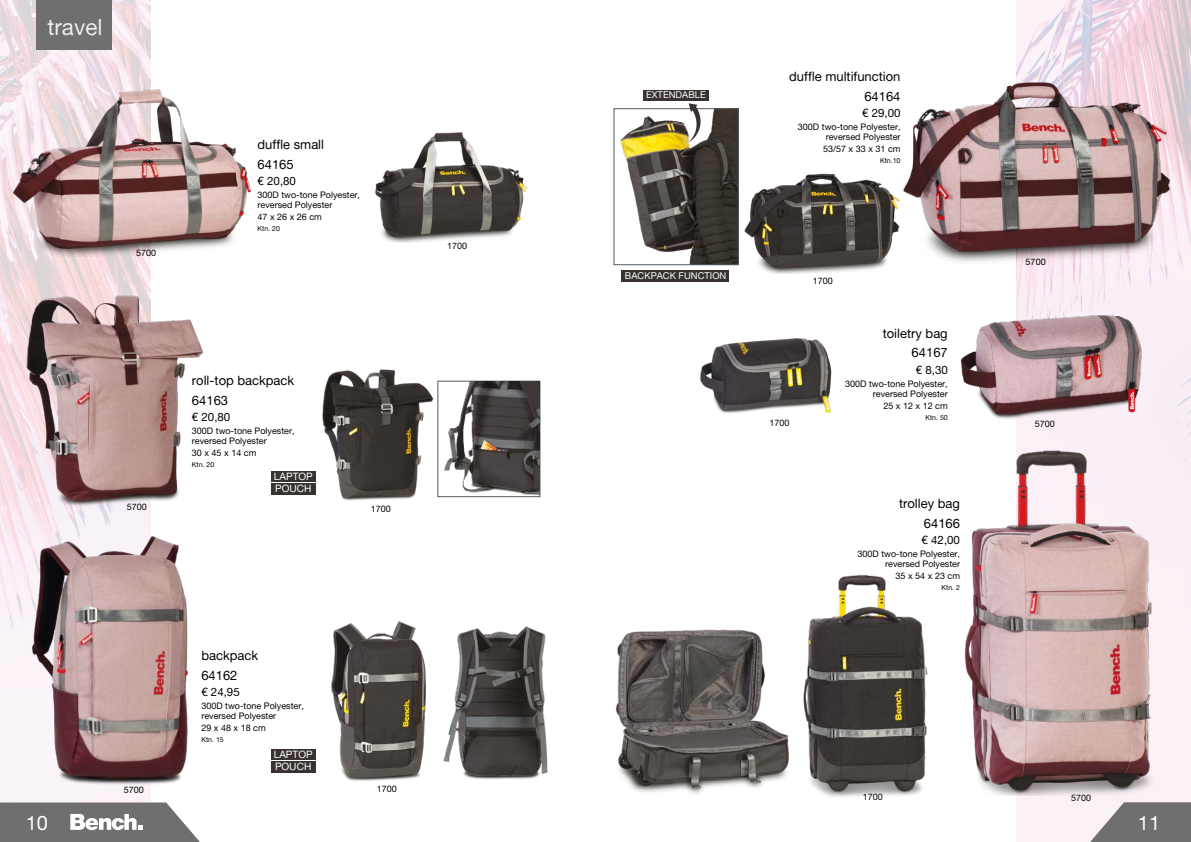
<style>
.page{position:relative;width:1191px;height:842px;background:#fff}
.page>*{position:absolute;margin:0;border:0;box-sizing:border-box;transform-origin:0 0}
.t1{font:22.6px "Alte Haas Grotesk";color:#fff}
.t2{font:20px "Alte Haas Grotesk";color:#fff}
.t3{font:13px/19.8px "Alte Haas Grotesk";color:#000}
.t4{font:11.5px "Alte Haas Grotesk";color:#000}
.t5{font:10.2px/12.2px "Alte Haas Grotesk";color:#fff}
.t6{font:9.4px "Alte Haas Grotesk";color:#fff}
.t7{font:9px/10px "Alte Haas Grotesk";color:#000}
.t8{font:7px "Alte Haas Grotesk";color:#000}
</style>
<div class="page">
<img style="left:0;top:0;width:150px;height:802px">
<img style="left:1016px;top:0;width:175px;height:842px">
<div style="left:36px;top:0;width:76px;height:50px;background:#706f6f"></div>
<img style="left:375px;top:132px;width:153px;height:110px">
<img style="left:803px;top:575px;width:125px;height:222px">
<img style="left:615px;top:629px;width:174px;height:165px">
<img style="left:700px;top:338px;width:132px;height:75px">
<img style="left:15px;top:529px;width:173px;height:266px">
<img style="left:313px;top:621px;width:113px;height:160px">
<img style="left:443px;top:626px;width:105px;height:153px">
<img style="left:18px;top:278px;width:186px;height:232px">
<img style="left:322px;top:369px;width:116px;height:132px">
<div style="left:437px;top:381px;width:103px;height:116px;background:linear-gradient(to bottom,#fff,#fff)"></div>
<img style="left:444px;top:381px;width:96px;height:117px">
<img style="left:738px;top:149px;width:150px;height:124px">
<svg style="left:1090px;top:802px;width:101px;height:40px"></svg>
<svg style="left:0;top:802px;width:200px;height:40px"></svg>
<div style="left:272px;top:483px;width:44px;height:12px;background:#393231"></div>
<div style="left:272px;top:471px;width:44px;height:11px;background:#393231"></div>
<div style="left:271px;top:761px;width:44px;height:11px;background:#393231"></div>
<div style="left:271px;top:749px;width:44px;height:11px;background:#393231"></div>
<img style="left:620px;top:110px;width:116px;height:153px">
<div style="left:614px;top:108px;width:124px;height:157px;border:1px solid #4f5c61"></div>
<div style="left:643px;top:90px;width:66px;height:11px;background:#393231"></div>
<div style="left:621px;top:270px;width:108px;height:12px;background:#393231"></div>
<svg style="left:688px;top:103px;width:14px;height:40px"></svg>
<img style="left:964px;top:428px;width:219px;height:367px">
<img style="left:960px;top:300px;width:195px;height:121px">
<img style="left:888px;top:48px;width:295px;height:216px">
<img style="left:1px;top:82px;width:250px;height:175px">
<h1 class="t1" style="left:47px;top:14px;width:57px">travel</h1>
<p class="t7" style="left:136px;top:248px;width:22px">5700</p>
<h3 class="t3" style="left:258px;top:135px;width:68px">duffle small<br>64165</h3>
<p class="t4" style="left:258px;top:174px;width:40px">€ 20,80</p>
<p class="t7" style="left:258px;top:190px;width:104px">300D two-tone Polyester, reversed Polyester</p>
<p class="t7" style="left:258px;top:212px;width:66px">47 x 26 x 26 cm</p>
<p class="t8" style="left:258px;top:224px;width:24px">Ktn. 20</p>
<h3 class="t3" style="left:192px;top:371px;width:104px">roll-top backpack<br>64163</h3>
<p class="t4" style="left:192px;top:410px;width:40px">€ 20,80</p>
<p class="t7" style="left:192px;top:426px;width:104px">300D two-tone Polyester, reversed Polyester</p>
<p class="t7" style="left:192px;top:448px;width:66px">30 x 45 x 14 cm</p>
<p class="t8" style="left:192px;top:461px;width:24px">Ktn. 20</p>
<p class="t5" style="left:274px;top:470px;width:40px">LAPTOP<br>POUCH</p>
<p class="t7" style="left:127px;top:502px;width:22px">5700</p>
<p class="t7" style="left:371px;top:504px;width:22px">1700</p>
<p class="t7" style="left:447px;top:240px;width:22px">1700</p>
<h3 class="t3" style="left:201px;top:646px;width:58px">backpack<br>64162</h3>
<p class="t4" style="left:201px;top:685px;width:40px">€ 24,95</p>
<p class="t7" style="left:201px;top:701px;width:104px">300D two-tone Polyester, reversed Polyester</p>
<p class="t7" style="left:201px;top:723px;width:66px">29 x 48 x 18 cm</p>
<p class="t8" style="left:201px;top:735px;width:24px">Ktn. 15</p>
<p class="t5" style="left:274px;top:748px;width:40px">LAPTOP<br>POUCH</p>
<p class="t7" style="left:124px;top:784px;width:22px">5700</p>
<p class="t7" style="left:377px;top:784px;width:22px">1700</p>
<p class="t6" style="left:646px;top:89px;width:61px">EXTENDABLE</p>
<p class="t6" style="left:625px;top:270px;width:103px">BACKPACK FUNCTION</p>
<h3 class="t3" style="left:789px;top:67px;width:113px;text-align:right">duffle multifunction<br>64164</h3>
<p class="t4" style="left:862px;top:106px;width:40px">€ 29,00</p>
<p class="t7" style="left:798px;top:122px;width:104px;text-align:right">300D two-tone Polyester, reversed Polyester</p>
<p class="t7" style="left:823px;top:144px;width:79px">53/57 x 33 x 31 cm</p>
<p class="t8" style="left:880px;top:156px;width:22px">Ktn.10</p>
<p class="t7" style="left:812px;top:276px;width:22px">1700</p>
<p class="t7" style="left:1025px;top:257px;width:22px">5700</p>
<h3 class="t3" style="left:882px;top:323px;width:66px;text-align:right">toiletry bag<br>64167</h3>
<p class="t4" style="left:915px;top:363px;width:33px">€ 8,30</p>
<p class="t7" style="left:845px;top:378px;width:104px;text-align:right">300D two-tone Polyester, reversed Polyester</p>
<p class="t7" style="left:883px;top:400px;width:66px">25 x 12 x 12 cm</p>
<p class="t8" style="left:925px;top:413px;width:24px">Ktn. 50</p>
<p class="t7" style="left:769px;top:418px;width:22px">1700</p>
<p class="t7" style="left:1034px;top:419px;width:22px">5700</p>
<h3 class="t3" style="left:899px;top:493px;width:62px;text-align:right">trolley bag<br>64166</h3>
<p class="t4" style="left:921px;top:533px;width:40px">€ 42,00</p>
<p class="t7" style="left:857px;top:548px;width:104px;text-align:right">300D two-tone Polyester, reversed Polyester</p>
<p class="t7" style="left:895px;top:570px;width:66px">35 x 54 x 23 cm</p>
<p class="t8" style="left:941px;top:583px;width:20px">Ktn. 2</p>
<p class="t7" style="left:863px;top:792px;width:22px">1700</p>
<p class="t7" style="left:1071px;top:792px;width:22px">5700</p>
<h2 class="t2" style="left:26px;top:811px;width:24px">10</h2>
<h2 class="t2" style="left:1138px;top:811px;width:24px">11</h2>
</div>
